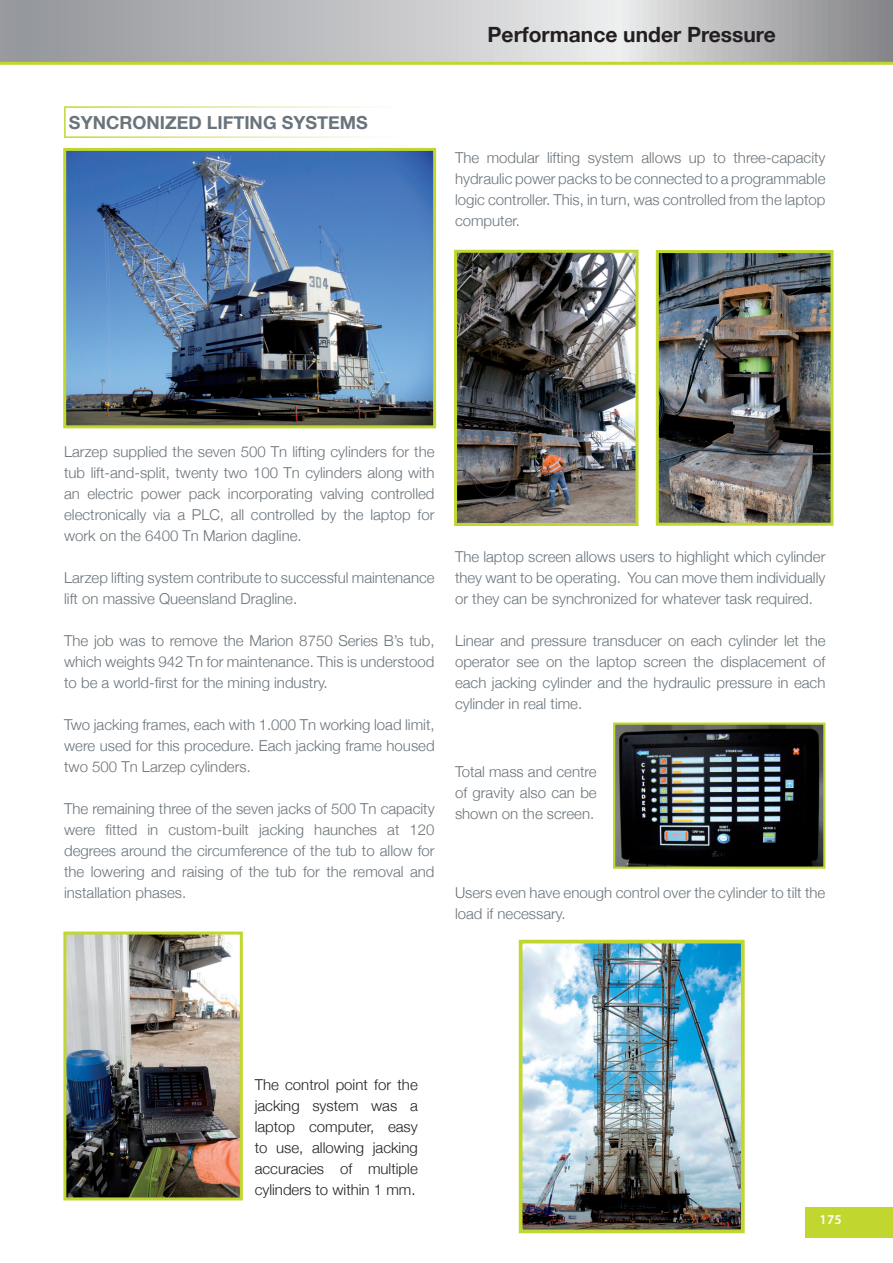
<style>
.page{position:relative;width:893px;height:1263px;background:#fff}
.page>*{position:absolute;margin:0;border:0;box-sizing:border-box;transform-origin:0 0}
.t1{font:700 21px "Helvetica Neue";color:#231f20}
.t2{font:700 18px "Helvetica Neue";color:#6a747b}
.t3{font:300 15px/21px "Helvetica Neue";color:#6a747b;text-align:justify}
.t4{font:300 15px/21px "Helvetica Neue";color:#231f20;text-align:justify}
.t5{font:600 13.5px "Myriad Pro";color:#fff}
</style>
<div class="page">
<svg style="left:64px;top:106px;width:310px;height:32px"></svg>
<img style="left:67px;top:935px;width:172px;height:261px">
<div style="left:63px;top:931px;width:180px;height:269px;border:3px solid #c1d72f"></div>
<img style="left:458px;top:254px;width:176px;height:268px">
<div style="left:454px;top:250px;width:184px;height:276px;border:3px solid #c1d72f"></div>
<img style="left:660px;top:254px;width:169px;height:268px">
<div style="left:656px;top:250px;width:177px;height:276px;border:3px solid #c1d72f"></div>
<div style="left:805px;top:1208px;width:88px;height:30px;background:#c1d72f"></div>
<img style="left:67px;top:152px;width:365px;height:272px">
<div style="left:63px;top:148px;width:373px;height:280px;border:3px solid #c1d72f"></div>
<img style="left:616px;top:725px;width:206px;height:141px">
<div style="left:613px;top:722px;width:212px;height:147px;border:2px solid #c1d72f"></div>
<img style="left:524px;top:945px;width:216px;height:283px">
<div style="left:519px;top:940px;width:226px;height:293px;border:4px solid #c1d72f"></div>
<svg style="left:0;top:0;width:893px;height:62px"></svg>
<hr style="left:0;top:62px;width:893px;height:3px;background:#c1d72f">
<p class="t2" style="left:69px;top:106px;width:300px">SYNCRONIZED LIFTING SYSTEMS</p>
<h1 class="t1" style="left:488px;top:16px;width:290px">Performance under Pressure</h1>
<p class="t3" style="left:455px;top:147px;width:372px">The modular lifting system allows up to three-capacity hydraulic power packs to be connected to a programmable logic controller. This, in turn, was controlled from the laptop computer.</p>
<p class="t3" style="left:64px;top:440px;width:372px">Larzep supplied the seven 500 Tn lifting cylinders for the tub lift-and-split, twenty two 100 Tn cylinders along with an electric power pack incorporating valving controlled electronically via a PLC, all controlled by the laptop for work on the 6400 Tn Marion dagline.</p>
<p class="t3" style="left:64px;top:566px;width:372px">Larzep lifting system contribute to successful maintenance lift on massive Queensland Dragline.</p>
<p class="t3" style="left:64px;top:629px;width:372px">The job was to remove the Marion 8750 Series B’s tub, which weights 942 Tn for maintenance. This is understood to be a world-first for the mining industry.</p>
<p class="t3" style="left:64px;top:713px;width:372px">Two jacking frames, each with 1.000 Tn working load limit, were used for this procedure. Each jacking frame housed two 500 Tn Larzep cylinders.</p>
<p class="t3" style="left:64px;top:797px;width:372px">The remaining three of the seven jacks of 500 Tn capacity were fitted in custom-built jacking haunches at 120 degrees around the circumference of the tub to allow for the lowering and raising of the tub for the removal and installation phases.</p>
<p class="t3" style="left:455px;top:546px;width:372px">The laptop screen allows users to highlight which cylinder they want to be operating. You can move them individually or they can be synchronized for whatever task required.</p>
<p class="t3" style="left:455px;top:630px;width:372px">Linear and pressure transducer on each cylinder let the operator see on the laptop screen the displacement of each jacking cylinder and the hydraulic pressure in each cylinder in real time.</p>
<p class="t3" style="left:455px;top:760px;width:143px">Total mass and centre of gravity also can be shown on the screen.</p>
<p class="t3" style="left:455px;top:882px;width:372px">Users even have enough control over the cylinder to tilt the load if necessary.</p>
<p class="t4" style="left:255px;top:1074px;width:165px">The control point for the jacking system was a laptop computer, easy to use, allowing jacking accuracies of multiple cylinders to within 1 mm.</p>
<p class="t5" style="left:820px;top:1211px;width:23px">175</p>
</div>
